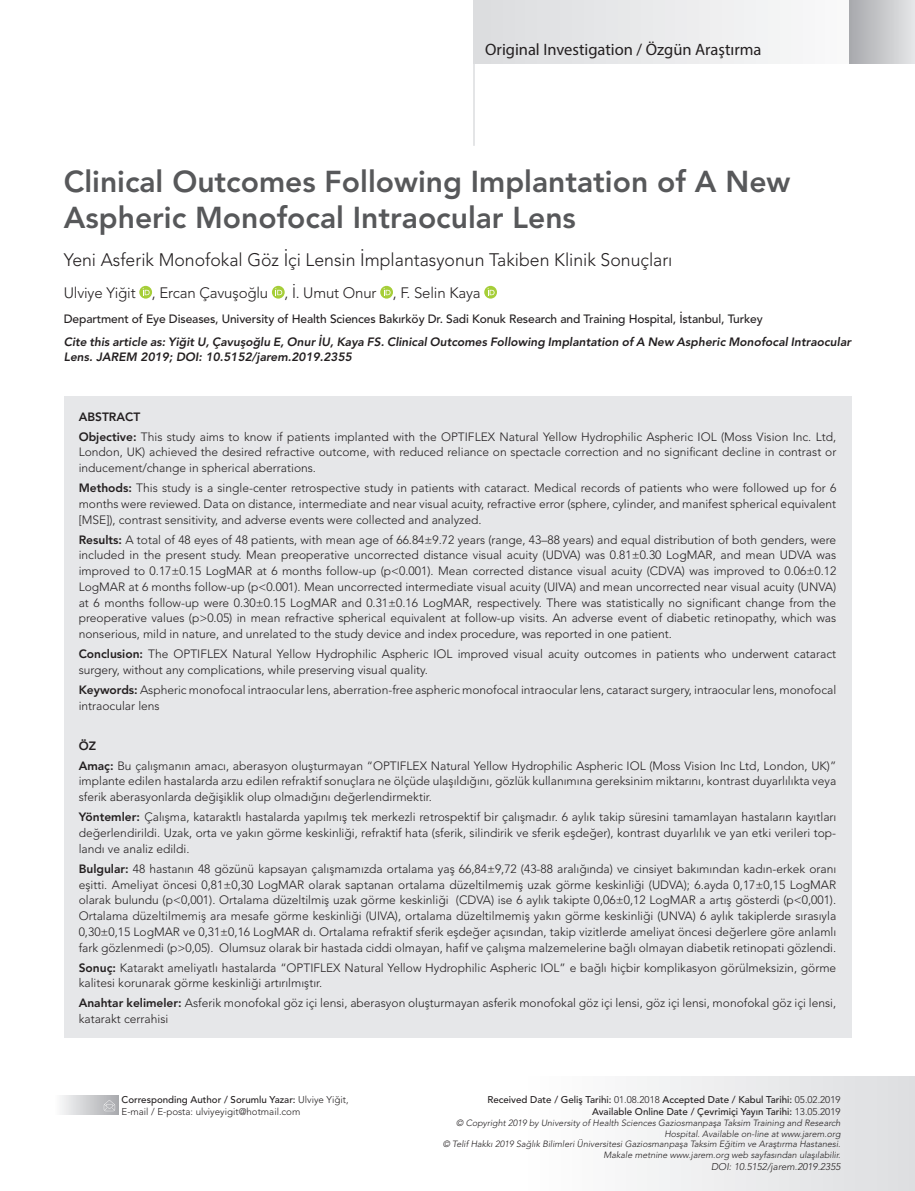
<style>
.page{position:relative;width:915px;height:1191px;background:#fff}
.page>*{position:absolute;margin:0;border:0;box-sizing:border-box;transform-origin:0 0}
.t1{font:800 30px/36px "Avenir LT Std";color:#57585a}
.t2{font:300 18px "Avenir LT Std";color:#231f20}
.t3{font:16.5px "Myriad Pro";color:#231f20}
.t4{font:300 15px "Avenir LT Std";letter-spacing:-.01em;color:#231f20}
.t5{font:300 12px/15.8px "Avenir LT Std";color:#231f20;text-align:justify}
.t6{font:italic 800 12px/15px "Avenir LT Std";color:#231f20}
.t7{font:500 12px "Avenir LT Std";letter-spacing:-.01em;color:#231f20}
.t8{font:800 12px "Avenir LT Std";color:#231f20}
.t9{font:500 9.75px "Avenir LT Std";color:#231f20}
.t10{font:300 9.75px/11.4px "Avenir LT Std";color:#231f20}
.t11{font:italic 300 9.75px "Avenir LT Std";color:#231f20}
.t12{font:italic 300 9px/10.8px "Avenir LT Std";color:#231f20;text-align:right}
.s1{font-weight:800}
.s2{font-weight:500}
.s3{font-weight:300}
</style>
<div class="page">
<div style="left:64px;top:396px;width:786px;height:642px;background:#e6e7e9"></div>
<svg style="left:139px;top:286px;width:13px;height:13px"></svg>
<svg style="left:143px;top:288px;width:6px;height:7px"></svg>
<svg style="left:272px;top:286px;width:12px;height:13px"></svg>
<svg style="left:275px;top:288px;width:7px;height:7px"></svg>
<svg style="left:380px;top:286px;width:13px;height:13px"></svg>
<svg style="left:383px;top:288px;width:7px;height:7px"></svg>
<svg style="left:484px;top:286px;width:13px;height:13px"></svg>
<svg style="left:487px;top:288px;width:7px;height:7px"></svg>
<svg style="left:473px;top:0;width:318px;height:64px"></svg>
<div style="left:849px;top:0;width:65px;height:64px;background:linear-gradient(to right,#a8a9ac,#e5e6e7)"></div>
<hr style="left:473px;top:44px;width:1px;height:102px;background:#dcdddf">
<div style="left:521px;top:1076px;width:393px;height:115px;background:linear-gradient(to right,#fff,#dddee0)"></div>
<div style="left:54px;top:1095px;width:64px;height:20px;background:linear-gradient(to right,#fcfcfc,#acadb1)"></div>
<svg style="left:104px;top:1099px;width:11px;height:12px"></svg>
<p class="t3" style="left:485px;top:40px;width:278px">Original Investigation / Özgün Araştırma</p>
<p class="t1" style="left:64px;top:164px;width:728px">Clinical Outcomes Following Implantation of A New<br>Aspheric Monofocal Intraocular Lens</p>
<p class="t2" style="left:64px;top:248px;width:610px">Yeni Asferik Monofokal Göz İçi Lensin İmplantasyonun Takiben Klinik Sonuçları</p>
<p class="t4" style="left:64px;top:283px;width:418px">Ulviye Yiğit , Ercan Çavuşoğlu , İ. Umut Onur , F. Selin Kaya</p>
<p class="t7" style="left:64px;top:311px;width:700px">Department of Eye Diseases, University of Health Sciences Bakırköy Dr. Sadi Konuk Research and Training Hospital, İstanbul, Turkey</p>
<p class="t6" style="left:64px;top:334px;width:788px">Cite this article as: Yiğit U, Çavuşoğlu E, Onur İU, Kaya FS. Clinical Outcomes Following Implantation of A New Aspheric Monofocal Intraocular<br>Lens. JAREM 2019; DOI: 10.5152/jarem.2019.2355</p>
<p class="t8" style="left:79px;top:409px;width:63px">ABSTRACT</p>
<p class="t5" style="left:79px;top:428px;width:758px"><span class="s1">Objective:</span> This study aims to know if patients implanted with the OPTIFLEX Natural Yellow Hydrophilic Aspheric IOL (Moss Vision Inc. Ltd, London, UK) achieved the desired refractive outcome, with reduced reliance on spectacle correction and no significant decline in contrast or inducement/change in spherical aberrations.</p>
<p class="t5" style="left:79px;top:480px;width:758px"><span class="s1">Methods:</span> This study is a single-center retrospective study in patients with cataract. Medical records of patients who were followed up for 6 months were reviewed. Data on distance, intermediate and near visual acuity, refractive error (sphere, cylinder, and manifest spherical equivalent [MSE]), contrast sensitivity, and adverse events were collected and analyzed.</p>
<p class="t5" style="left:79px;top:531px;width:758px"><span class="s1">Results:</span> A total of 48 eyes of 48 patients, with mean age of 66.84±9.72 years (range, 43–88 years) and equal distribution of both genders, were included in the present study. Mean preoperative uncorrected distance visual acuity (UDVA) was 0.81±0.30 LogMAR, and mean UDVA was improved to 0.17±0.15 LogMAR at 6 months follow-up (p&lt;0.001). Mean corrected distance visual acuity (CDVA) was improved to 0.06±0.12<br>LogMAR at 6 months follow-up (p&lt;0.001). Mean uncorrected intermediate visual acuity (UIVA) and mean uncorrected near visual acuity (UNVA) at 6 months follow-up were 0.30±0.15 LogMAR and 0.31±0.16 LogMAR, respectively. There was statistically no significant change from the preoperative values (p&gt;0.05) in mean refractive spherical equivalent at follow-up visits. An adverse event of diabetic retinopathy, which was nonserious, mild in nature, and unrelated to the study device and index procedure, was reported in one patient.</p>
<p class="t5" style="left:79px;top:646px;width:758px"><span class="s1">Conclusion:</span> The OPTIFLEX Natural Yellow Hydrophilic Aspheric IOL improved visual acuity outcomes in patients who underwent cataract surgery, without any complications, while preserving visual quality.</p>
<p class="t5" style="left:79px;top:682px;width:758px"><span class="s1">Keywords:</span> Aspheric monofocal intraocular lens, aberration-free aspheric monofocal intraocular lens, cataract surgery, intraocular lens, monofocal intraocular lens</p>
<p class="t8" style="left:79px;top:738px;width:19px">ÖZ</p>
<p class="t5" style="left:79px;top:757px;width:758px"><span class="s1">Amaç:</span> Bu çalışmanın amacı, aberasyon oluşturmayan “OPTIFLEX Natural Yellow Hydrophilic Aspheric IOL (Moss Vision Inc Ltd, London, UK)” implante edilen hastalarda arzu edilen refraktif sonuçlara ne ölçüde ulaşıldığını, gözlük kullanımına gereksinim miktarını, kontrast duyarlılıkta veya sferik aberasyonlarda değişiklik olup olmadığını değerlendirmektir.</p>
<p class="t5" style="left:79px;top:809px;width:758px"><span class="s1">Yöntemler:</span> Çalışma, kataraktlı hastalarda yapılmış tek merkezli retrospektif bir çalışmadır. 6 aylık takip süresini tamamlayan hastaların kayıtları değerlendirildi. Uzak, orta ve yakın görme keskinliği, refraktif hata (sferik, silindirik ve sferik eşdeğer), kontrast duyarlılık ve yan etki verileri top&shy;landı ve analiz edildi.</p>
<p class="t5" style="left:79px;top:860px;width:758px"><span class="s1">Bulgular:</span> 48 hastanın 48 gözünü kapsayan çalışmamızda ortalama yaş 66,84±9,72 (43-88 aralığında) ve cinsiyet bakımından kadın-erkek oranı eşitti. Ameliyat öncesi 0,81±0,30 LogMAR olarak saptanan ortalama düzeltilmemiş uzak görme keskinliği (UDVA); 6.ayda 0,17±0,15 LogMAR olarak bulundu (p&lt;0,001). Ortalama düzeltilmiş uzak görme keskinliği (CDVA) ise 6 aylık takipte 0,06±0,12 LogMAR a artış gösterdi (p&lt;0,001).<br>Ortalama düzeltilmemiş ara mesafe görme keskinliği (UIVA), ortalama düzeltilmemiş yakın görme keskinliği (UNVA) 6 aylık takiplerde sırasıyla 0,30±0,15 LogMAR ve 0,31±0,16 LogMAR dı. Ortalama refraktif sferik eşdeğer açısından, takip vizitlerde ameliyat öncesi değerlere göre anlamlı fark gözlenmedi (p&gt;0,05). Olumsuz olarak bir hastada ciddi olmayan, hafif ve çalışma malzemelerine bağlı olmayan diabetik retinopati gözlendi.</p>
<p class="t5" style="left:79px;top:959px;width:758px"><span class="s1">Sonuç:</span> Katarakt ameliyatlı hastalarda “OPTIFLEX Natural Yellow Hydrophilic Aspheric IOL” e bağlı hiçbir komplikasyon görülmeksizin, görme kalitesi korunarak görme keskinliği artırılmıştır.</p>
<p class="t5" style="left:79px;top:995px;width:758px"><span class="s1">Anahtar kelimeler:</span> Asferik monofokal göz içi lensi, aberasyon oluşturmayan asferik monofokal göz içi lensi, göz içi lensi, monofokal göz içi lensi, katarakt cerrahisi</p>
<p class="t10" style="left:121px;top:1094px;width:228px"><span class="s2">Corresponding Author / Sorumlu Yazar:</span> Ulviye Yiğit,<br>E-mail / E-posta: ulviyeyigit@hotmail.com</p>
<p class="t9" style="left:487px;top:1094px;width:354px">Received Date / Geliş Tarihi: <span class="s3">01.08.2018</span> Accepted Date / Kabul Tarihi: <span class="s3">05.02.2019</span></p>
<p class="t9" style="left:592px;top:1105px;width:250px">Available Online Date / Çevrimiçi Yayın Tarihi: <span class="s3">13.05.2019</span></p>
<p class="t12" style="left:456px;top:1117px;width:386px">© Copyright 2019 by University of Health Sciences Gaziosmanpaşa Taksim Training and Research<br>Hospital. Available on-line at www.jarem.org</p>
<p class="t12" style="left:442px;top:1139px;width:399px">© Telif Hakkı 2019 Sağlık Bilimleri Üniversitesi Gaziosmanpaşa Taksim Eğitim ve Araştırma Hastanesi.</p>
<p class="t12" style="left:603px;top:1149px;width:238px">Makale metnine www.jarem.org web sayfasından ulaşılabilir.</p>
<p class="t11" style="left:710px;top:1160px;width:131px">DOI: 10.5152/jarem.2019.2355</p>
</div>
